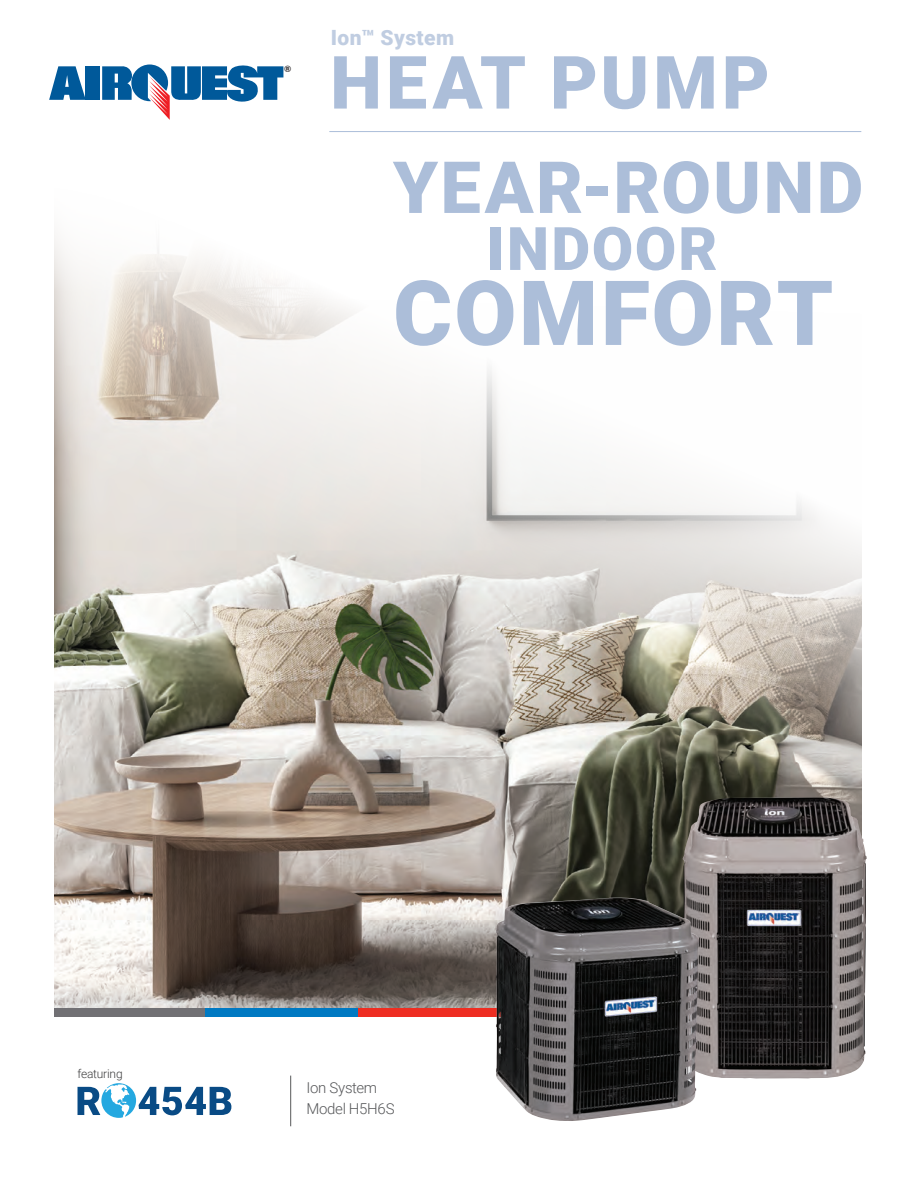
<style>
.page{position:relative;width:918px;height:1188px;background:#fff}
.page>*{position:absolute;margin:0;border:0;box-sizing:border-box;transform-origin:0 0}
.H-Main_Header{font:900 90px "Roboto";letter-spacing:.025em;color:#acbed9}
.H-Main_Header-2{font:900 73.5px "Roboto";letter-spacing:.055em;color:#acbed9}
.H-Main_Header-3{font:900 72px "Roboto";letter-spacing:.035em;color:#acbed9}
.H-Main_Header-4{font:900 60px "Roboto";letter-spacing:.035em;color:#acbed9}
.H-Main_Header-5{font:900 21px "Roboto";letter-spacing:.02em;color:#c0cde1}
.H-Model_title{font:300 15px "Roboto";letter-spacing:-.02em;color:#57585a}
.H-Model_title-2{font:300 12px "Roboto";letter-spacing:-.015em;color:#3e3e3f}
.t1{font:700 8.85px "Helvetica";color:#231f20}
</style>
<div class="page">
<img style="left:54px;top:234px;width:807px;height:775px">
<div style="left:54px;top:1009px;width:151px;height:8px;background:#717074"></div>
<div style="left:358px;top:1009px;width:151px;height:8px;background:#ee2e22"></div>
<div style="left:205px;top:1009px;width:153px;height:8px;background:#0079c2"></div>
<hr style="left:329px;top:131px;width:532px;height:1px;background:#acbed9">
<svg style="left:49px;top:66px;width:37px;height:34px"></svg>
<div style="left:86px;top:66px;width:14px;height:34px;background:#00599a"></div>
<svg style="left:102px;top:64px;width:181px;height:56px"></svg>
<img style="left:683px;top:797px;width:184px;height:282px">
<img style="left:496px;top:898px;width:203px;height:223px">
<svg style="left:78px;top:1083px;width:153px;height:35px"></svg>
<hr style="left:290px;top:1076px;width:1px;height:50px;background:#57585a">
<p class="t1" style="left:285px;top:62px;width:8px">®</p>
<p class="H-Main_Header-5" style="left:331px;top:23px;width:125px">Ion™ System</p>
<p class="H-Main_Header-2" style="left:330px;top:31px;width:441px">HEAT PUMP</p>
<p class="H-Main_Header-3" style="left:393px;top:137px;width:472px">YEAR-ROUND</p>
<p class="H-Main_Header-4" style="left:487px;top:207px;width:232px">INDOOR</p>
<p class="H-Main_Header" style="left:393px;top:250px;width:442px">COMFORT</p>
<p class="H-Model_title-2" style="left:78px;top:1065px;width:47px">featuring</p>
<p class="H-Model_title" style="left:306px;top:1078px;width:72px">Ion System</p>
<p class="H-Model_title" style="left:306px;top:1099px;width:90px">Model H5H6S</p>
</div>
